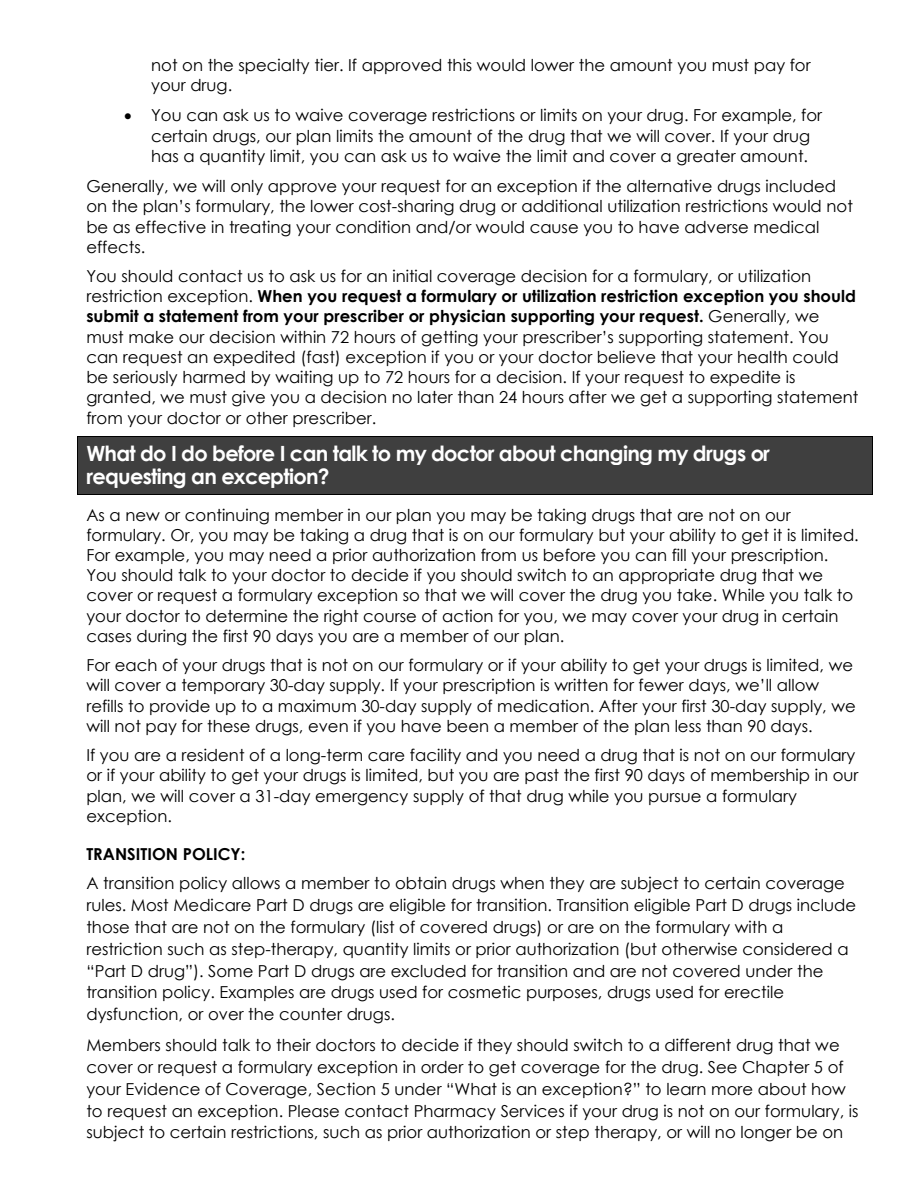
<style>
.page{position:relative;width:918px;height:1188px;background:#fff}
.page>*{position:absolute;margin:0;border:0;box-sizing:border-box;transform-origin:0 0}
.t1{font:700 21px/22.6px "Century Gothic";letter-spacing:-.035em;color:#fff}
.t2{font:16.5px/20.2px "Century Gothic";color:#000}
.t3{font:700 16.5px "Century Gothic";color:#000}
.s1{font-weight:700}
</style>
<div class="page">
<div style="left:78px;top:437px;width:794px;height:29px;background:#3f3f3f"></div>
<hr style="left:77px;top:436px;width:796px;height:1px;background:#000">
<div style="left:78px;top:466px;width:794px;height:28px;background:#3f3f3f"></div>
<hr style="left:77px;top:494px;width:796px;height:1px;background:#000">
<svg style="left:77px;top:437px;width:1px;height:57px"></svg>
<svg style="left:872px;top:437px;width:1px;height:57px"></svg>
<p class="t2" style="left:151px;top:54px;width:661px;line-height:20.7px">not on the specialty tier. If approved this would lower the amount you must pay for your drug.</p>
<p class="t2" style="left:151px;top:104px;width:672px;line-height:20.7px;text-indent:-27px">• You can ask us to waive coverage restrictions or limits on your drug. For example, for certain drugs, our plan limits the amount of the drug that we will cover. If your drug has a quantity limit, you can ask us to waive the limit and cover a greater amount.</p>
<p class="t2" style="left:86px;top:176px;width:768px">Generally, we will only approve your request for an exception if the alternative drugs included on the plan’s formulary, the lower cost-sharing drug or additional utilization restrictions would not be as effective in treating your condition and/or would cause you to have adverse medical effects.</p>
<p class="t2" style="left:86px;top:265px;width:774px">You should contact us to ask us for an initial coverage decision for a formulary, or utilization restriction exception. <span class="s1">When you request a formulary or utilization restriction exception you should submit a statement from your prescriber or physician supporting your request.</span> Generally, we must make our decision within 72 hours of getting your prescriber’s supporting statement. You can request an expedited (fast) exception if you or your doctor believe that your health could be seriously harmed by waiting up to 72 hours for a decision. If your request to expedite is granted, we must give you a decision no later than 24 hours after we get a supporting statement from your doctor or other prescriber.</p>
<p class="t1" style="left:86px;top:442px;width:685px">What do I do before I can talk to my doctor about changing my drugs or requesting an exception?</p>
<p class="t2" style="left:86px;top:504px;width:774px">As a new or continuing member in our plan you may be taking drugs that are not on our formulary. Or, you may be taking a drug that is on our formulary but your ability to get it is limited.<br>For example, you may need a prior authorization from us before you can fill your prescription.<br>You should talk to your doctor to decide if you should switch to an appropriate drug that we cover or request a formulary exception so that we will cover the drug you take. While you talk to your doctor to determine the right course of action for you, we may cover your drug in certain cases during the first 90 days you are a member of our plan.</p>
<p class="t2" style="left:86px;top:655px;width:771px">For each of your drugs that is not on our formulary or if your ability to get your drugs is limited, we will cover a temporary 30-day supply. If your prescription is written for fewer days, we’ll allow refills to provide up to a maximum 30-day supply of medication. After your first 30-day supply, we will not pay for these drugs, even if you have been a member of the plan less than 90 days.</p>
<p class="t2" style="left:86px;top:744px;width:774px">If you are a resident of a long-term care facility and you need a drug that is not on our formulary or if your ability to get your drugs is limited, but you are past the first 90 days of membership in our plan, we will cover a 31-day emergency supply of that drug while you pursue a formulary exception.</p>
<p class="t3" style="left:86px;top:843px;width:161px">TRANSITION POLICY:</p>
<p class="t2" style="left:86px;top:872px;width:771px;line-height:21.9px">A transition policy allows a member to obtain drugs when they are subject to certain coverage rules. Most Medicare Part D drugs are eligible for transition. Transition eligible Part D drugs include those that are not on the formulary (list of covered drugs) or are on the formulary with a restriction such as step-therapy, quantity limits or prior authorization (but otherwise considered a “Part D drug”). Some Part D drugs are excluded for transition and are not covered under the transition policy. Examples are drugs used for cosmetic purposes, drugs used for erectile dysfunction, or over the counter drugs.</p>
<p class="t2" style="left:86px;top:1034px;width:774px;line-height:21.9px">Members should talk to their doctors to decide if they should switch to a different drug that we cover or request a formulary exception in order to get coverage for the drug. See Chapter 5 of your Evidence of Coverage, Section 5 under “What is an exception?” to learn more about how to request an exception. Please contact Pharmacy Services if your drug is not on our formulary, is subject to certain restrictions, such as prior authorization or step therapy, or will no longer be on</p>
</div>
